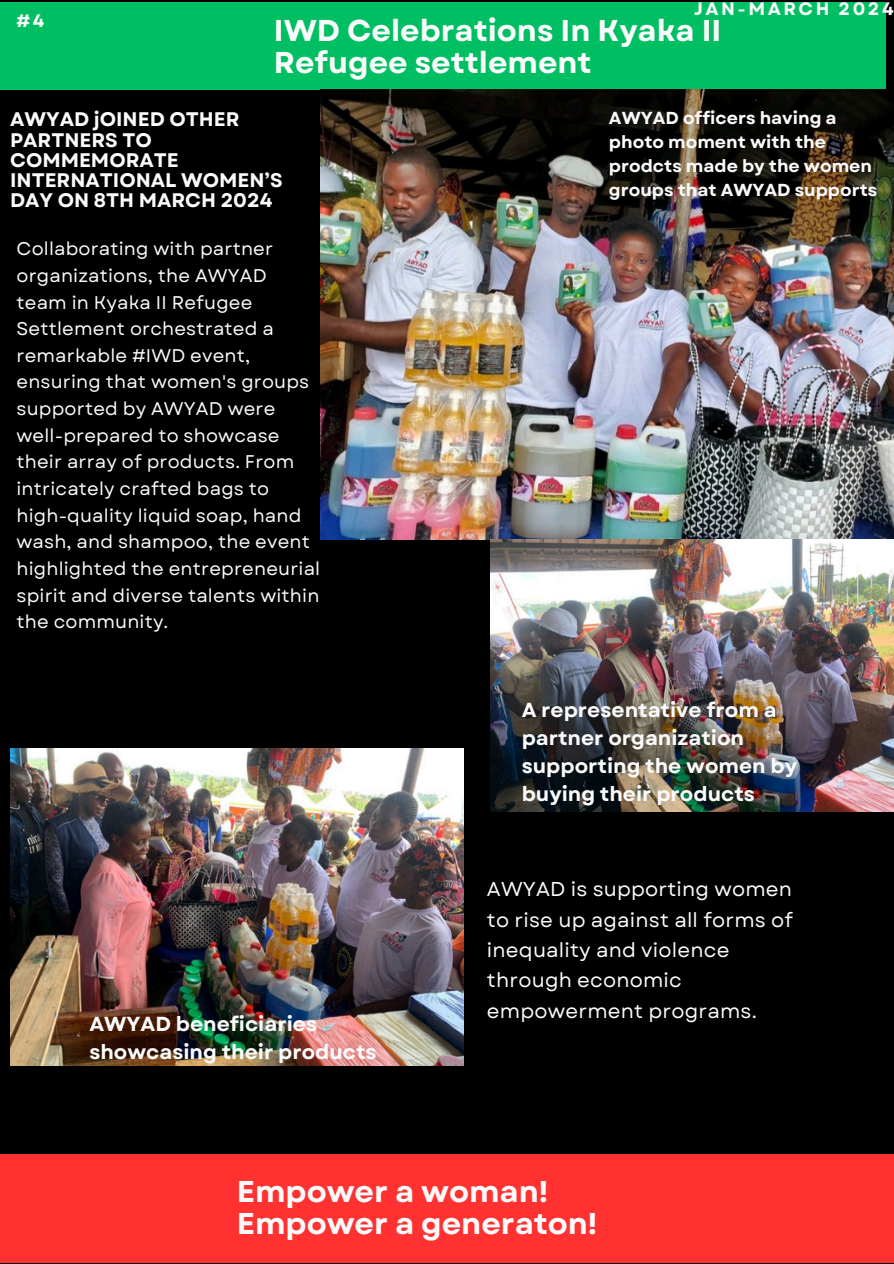
<style>
.page{position:relative;width:894px;height:1264px;background:#fff}
.page>*{position:absolute;margin:0;border:0;box-sizing:border-box;transform-origin:0 0}
.t1{font:700 30px/31.5px "Garet";color:#fbfbfb}
.t2{font:700 20.25px/28.2px "Garet";color:#fbfbfb}
.t3{font:20.1px/30.3px "Garet";letter-spacing:.01em;color:#fbfbfb}
.t4{font:700 19.65px/20.2px "Garet";color:#fbfbfb}
.t5{font:18.3px/26.7px "Garet";letter-spacing:.01em;color:#fbfbfb}
.t6{font:700 18px "Garet";letter-spacing:.14em;color:#fbfbfb}
.t7{font:700 17.4px/24.2px "Garet";color:#fbfbfb}
</style>
<div class="page">
<div style="left:0;top:0;width:893px;height:1263px;background:#000"></div>
<div style="left:0;top:2px;width:885px;height:87px;background:#00bf63"></div>
<div style="left:0;top:1154px;width:893px;height:109px;background:#ff3131"></div>
<img style="left:320px;top:89px;width:573px;height:450px">
<img style="left:490px;top:539px;width:403px;height:272px">
<img style="left:10px;top:748px;width:453px;height:317px">
<h3 class="t6" style="left:693px;top:-4px;width:201px">JAN-MARCH 2024</h3>
<h3 class="t6" style="left:17px;top:8px;width:29px">#4</h3>
<p class="t1" style="left:274px;top:15px;width:449px">IWD Celebrations In Kyaka II<br>Refugee settlement</p>
<h2 class="t4" style="left:10px;top:109px;width:274px">AWYAD jOINED OTHER<br>PARTNERS TO<br>COMMEMORATE<br>INTERNATIONAL WOMEN’S<br>DAY ON 8TH MARCH 2024</h2>
<p class="t5" style="left:17px;top:235px;width:305px">Collaborating with partner organizations, the AWYAD team in Kyaka II Refugee<br>Settlement orchestrated a remarkable #IWD event, ensuring that women's groups supported by AWYAD were well-prepared to showcase their array of products. From intricately crafted bags to high-quality liquid soap, hand wash, and shampoo, the event highlighted the entrepreneurial spirit and diverse talents within the community.</p>
<h2 class="t2" style="left:89px;top:1009px;width:289px">AWYAD beneficiaries showcasing their products</h2>
<p class="t7" style="left:608px;top:106px;width:270px">AWYAD officers having a photo moment with the prodcts made by the women groups that AWYAD supports</p>
<p class="t2" style="left:521px;top:695px;width:277px">A representative from a partner organization supporting the women by buying their products</p>
<p class="t3" style="left:487px;top:874px;width:307px">AWYAD is supporting women to rise up against all forms of inequality and violence through economic empowerment programs.</p>
<h2 class="t1" style="left:237px;top:1176px;width:362px">Empower a woman!<br>Empower a generaton!</h2>
</div>
